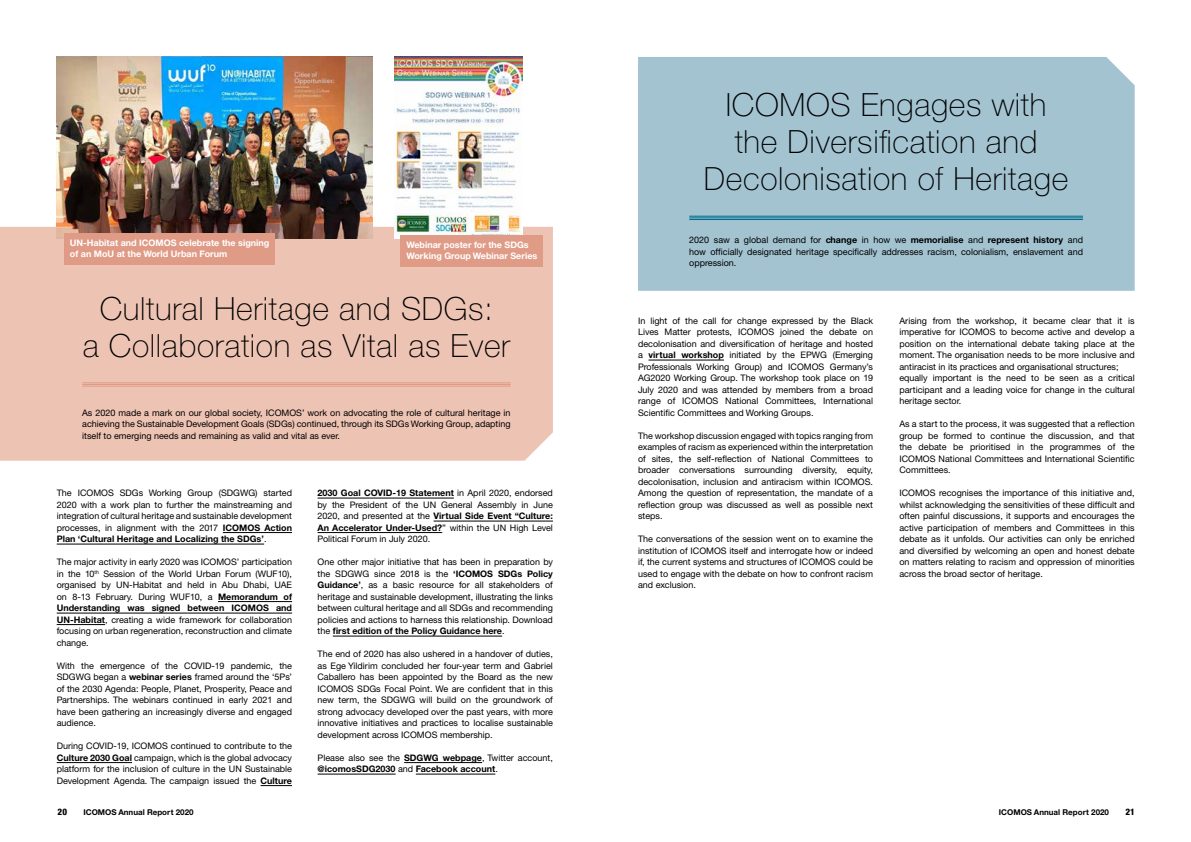
<style>
.page{position:relative;width:1191px;height:842px;background:#fff}
.page>*{position:absolute;margin:0;border:0;box-sizing:border-box;transform-origin:0 0}
.t1{font:100 32px/37px "Helvetica Neue";letter-spacing:.02em;color:#000;text-align:center}
.t2{font:9px/11.5px "Helvetica Neue CE";color:#000;text-align:justify}
.t3{font:700 9px/11.5px "Helvetica Neue CE";color:#fff}
.t4{font:700 9px/11.5px "Helvetica Neue CE";color:#000}
.t5{font:800 condensed 9px "Helvetica Neue";color:#000}
.t6{font:700 8px "Helvetica Neue CE";color:#000}
.s1{font-weight:700}
.s2{font-weight:400}
</style>
<div class="page">
<div style="left:0;top:227px;width:553px;height:234px;background:#edc3b3"></div>
<div style="left:638px;top:57px;width:496px;height:234px;background:#a3c3d1"></div>
<hr style="left:82px;top:382px;width:428px;height:1px;background:#e09b87">
<hr style="left:82px;top:384px;width:428px;height:1px;background:#e09b87">
<hr style="left:82px;top:386px;width:428px;height:1px;background:#e09b87">
<hr style="left:689px;top:216px;width:394px;height:1px;background:#006c8e">
<hr style="left:689px;top:218px;width:394px;height:1px;background:#006c8e">
<hr style="left:689px;top:219px;width:394px;height:1px;background:#006c8e">
<hr style="left:223px;top:532px;width:69px;height:1px;background:#000">
<hr style="left:57px;top:544px;width:207px;height:1px;background:#000">
<hr style="left:218px;top:601px;width:74px;height:1px;background:#000">
<hr style="left:57px;top:613px;width:235px;height:1px;background:#000">
<hr style="left:57px;top:624px;width:48px;height:1px;background:#000">
<hr style="left:57px;top:762px;width:75px;height:1px;background:#000">
<hr style="left:260px;top:785px;width:32px;height:1px;background:#000">
<hr style="left:648px;top:360px;width:76px;height:1px;background:#000">
<hr style="left:317px;top:498px;width:137px;height:1px;background:#000">
<hr style="left:433px;top:521px;width:120px;height:1px;background:#000">
<hr style="left:317px;top:532px;width:125px;height:1px;background:#000">
<hr style="left:333px;top:636px;width:169px;height:1px;background:#000">
<hr style="left:404px;top:762px;width:78px;height:1px;background:#000">
<hr style="left:317px;top:774px;width:79px;height:1px;background:#000">
<hr style="left:416px;top:774px;width:79px;height:1px;background:#000">
<img style="left:57px;top:57px;width:316px;height:181px">
<img style="left:394px;top:57px;width:128px;height:182px">
<div style="left:64px;top:233px;width:211px;height:32px;background:#e09b87"></div>
<div style="left:401px;top:235px;width:142px;height:32px;background:#e09b87"></div>
<p class="t3" style="left:70px;top:237px;width:201px">UN-Habitat and ICOMOS celebrate the signing of an MoU at the World Urban Forum</p>
<p class="t3" style="left:406px;top:239px;width:132px">Webinar poster for the SDGs<br>Working Group Webinar Series</p>
<h1 class="t1" style="left:83px;top:290px;width:429px">Cultural Heritage and SDGs:<br>a Collaboration as Vital as Ever</h1>
<p class="t2" style="left:82px;top:407px;width:430px">As 2020 made a mark on our global society, ICOMOS’ work on advocating the role of cultural heritage in achieving the Sustainable Development Goals (SDGs) continued, through its SDGs Working Group, adapting itself to emerging needs and remaining as valid and vital as ever.</p>
<p class="t2" style="left:57px;top:487px;width:237px">The ICOMOS SDGs Working Group (SDGWG) started 2020 with a work plan to further the mainstreaming and integration of cultural heritage and sustainable development processes, in alignment with the 2017 <span class="s1">ICOMOS Action Plan ‘Cultural Heritage and Localizing the SDGs’</span>.</p>
<p class="t2" style="left:57px;top:556px;width:237px">The major activity in early 2020 was ICOMOS’ participation in the 10<sup>th</sup> Session of the World Urban Forum (WUF10), organised by UN-Habitat and held in Abu Dhabi, UAE on 8-13 February. During WUF10, a <span class="s1">Memorandum of Understanding was signed between ICOMOS and UN-Habitat</span>, creating a wide framework for collaboration focusing on urban regeneration, reconstruction and climate change.</p>
<p class="t2" style="left:57px;top:660px;width:237px">With the emergence of the COVID-19 pandemic, the SDGWG began a <span class="s1">webinar series</span> framed around the ‘5Ps’ of the 2030 Agenda: People, Planet, Prosperity, Peace and Partnerships. The webinars continued in early 2021 and have been gathering an increasingly diverse and engaged audience.</p>
<p class="t2" style="left:57px;top:740px;width:237px">During COVID-19, ICOMOS continued to contribute to the <span class="s1">Culture 2030 Goal</span> campaign, which is the global advocacy platform for the inclusion of culture in the UN Sustainable Development Agenda. The campaign issued the <span class="s1">Culture</span></p>
<p class="t2" style="left:317px;top:487px;width:237px"><span class="s1">2030 Goal COVID-19 Statement</span> in April 2020, endorsed by the President of the UN General Assembly in June 2020, and presented at the <span class="s1">Virtual Side Event “Culture:<br>An Accelerator Under-Used?</span>” within the UN High Level Political Forum in July 2020.</p>
<p class="t2" style="left:317px;top:556px;width:237px">One other major initiative that has been in preparation by the SDGWG since 2018 is the <span class="s1">‘ICOMOS SDGs Policy Guidance’</span>, as a basic resource for all stakeholders of heritage and sustainable development, illustrating the links between cultural heritage and all SDGs and recommending policies and actions to harness this relationship. Download the <span class="s1">first edition of the Policy Guidance here</span>.</p>
<p class="t2" style="left:317px;top:648px;width:237px">The end of 2020 has also ushered in a handover of duties, as Ege Yildirim concluded her four-year term and Gabriel Caballero has been appointed by the Board as the new ICOMOS SDGs Focal Point. We are confident that in this new term, the SDGWG will build on the groundwork of strong advocacy developed over the past years, with more innovative initiatives and practices to localise sustainable development across ICOMOS membership.</p>
<p class="t4" style="left:317px;top:752px;width:237px"><span class="s2">Please also see the</span> SDGWG webpage<span class="s2">, Twitter account, </span>@icomosSDG2030 <span class="s2">and</span> Facebook account<span class="s2">.</span></p>
<h1 class="t1" style="left:704px;top:86px;width:366px">ICOMOS Engages with the Diversification and<br>Decolonisation of Heritage</h1>
<p class="t2" style="left:689px;top:234px;width:395px">2020 saw a global demand for <span class="s1">change</span> in how we <span class="s1">memorialise</span> and <span class="s1">represent history</span> and how officially designated heritage specifically addresses racism, colonialism, enslavement and oppression.</p>
<p class="t2" style="left:638px;top:315px;width:236px">In light of the call for change expressed by the Black Lives Matter protests, ICOMOS joined the debate on decolonisation and diversification of heritage and hosted a <span class="s1">virtual workshop</span> initiated by the EPWG (Emerging Professionals Working Group) and ICOMOS Germany’s AG2020 Working Group. The workshop took place on 19<br>July 2020 and was attended by members from a broad range of ICOMOS National Committees, International Scientific Committees and Working Groups.</p>
<p class="t2" style="left:638px;top:430px;width:236px">The workshop discussion engaged with topics ranging from examples of racism as experienced within the interpretation of sites, the self-reflection of National Committees to broader conversations surrounding diversity, equity, decolonisation, inclusion and antiracism within ICOMOS.<br>Among the question of representation, the mandate of a reflection group was discussed as well as possible next steps.</p>
<p class="t2" style="left:638px;top:533px;width:236px">The conversations of the session went on to examine the institution of ICOMOS itself and interrogate how or indeed if, the current systems and structures of ICOMOS could be used to engage with the debate on how to confront racism and exclusion.</p>
<p class="t2" style="left:899px;top:315px;width:237px;text-align:left">Arising from the workshop, it became clear that it is imperative for ICOMOS to become active and develop a position on the international debate taking place at the moment. The organisation needs to be more inclusive and antiracist in its practices and organisational structures; equally important is the need to be seen as a critical participant and a leading voice for change in the cultural heritage sector.</p>
<p class="t2" style="left:899px;top:418px;width:237px">As a start to the process, it was suggested that a reflection group be formed to continue the discussion, and that the debate be prioritised in the programmes of the ICOMOS National Committees and International Scientific Committees.</p>
<p class="t2" style="left:899px;top:487px;width:237px">ICOMOS recognises the importance of this initiative and, whilst acknowledging the sensitivities of these difficult and often painful discussions, it supports and encourages the active participation of members and Committees in this debate as it unfolds. Our activities can only be enriched and diversified by welcoming an open and honest debate on matters relating to racism and oppression of minorities across the broad sector of heritage.</p>
<p class="t5" style="left:58px;top:806px;width:11px">20</p>
<p class="t6" style="left:83px;top:807px;width:112px">ICOMOS Annual Report 2020</p>
<p class="t6" style="left:999px;top:807px;width:112px">ICOMOS Annual Report 2020</p>
<p class="t5" style="left:1125px;top:806px;width:11px">21</p>
</div>
